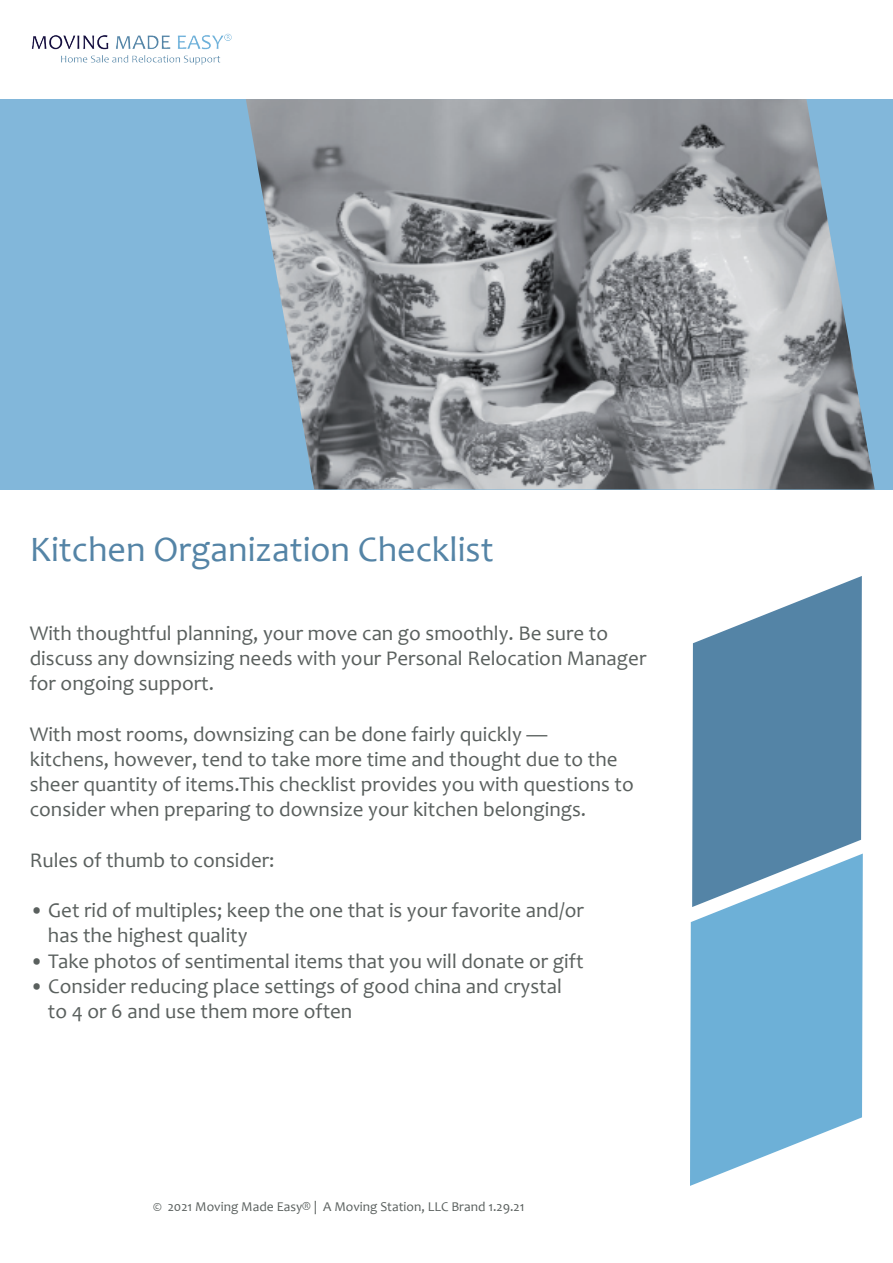
<style>
.page{position:relative;width:893px;height:1263px;background:#fff}
.page>*{position:absolute;margin:0;border:0;box-sizing:border-box;transform-origin:0 0}
.t1{font:36px "Candara";color:#5484a6}
.t2{font:21px/25.2px "Candara";color:#5a605e}
.t3{font:13.5px "Candara";color:#5a605e}
</style>
<div class="page">
<div style="left:0;top:99px;width:893px;height:390px;background:#82b7da"></div>
<img style="left:246px;top:99px;width:629px;height:390px">
<img style="left:31px;top:33px;width:201px;height:32px">
<svg style="left:690px;top:853px;width:173px;height:333px;background:#81badc"></svg>
<svg style="left:692px;top:576px;width:170px;height:331px;background:#6e98b6"></svg>
<h1 class="t1" style="left:30px;top:527px;width:465px">Kitchen Organization Checklist</h1>
<p class="t2" style="left:30px;top:620px;width:618px">With thoughtful planning, your move can go smoothly. Be sure to discuss any downsizing needs with your Personal Relocation Manager for ongoing support.</p>
<p class="t2" style="left:30px;top:721px;width:605px">With most rooms, downsizing can be done fairly quickly —<br>kitchens, however, tend to take more time and thought due to the sheer quantity of items.This checklist provides you with questions to consider when preparing to downsize your kitchen belongings.</p>
<p class="t2" style="left:30px;top:847px;width:246px">Rules of thumb to consider:</p>
<p class="t2" style="left:48px;top:897px;width:537px;text-indent:-18px">• Get rid of multiples; keep the one that is your favorite and/or has the highest quality</p>
<p class="t2" style="left:30px;top:948px;width:555px">• Take photos of sentimental items that you will donate or gift</p>
<p class="t2" style="left:48px;top:973px;width:515px;text-indent:-18px">• Consider reducing place settings of good china and crystal to 4 or 6 and use them more often</p>
<p class="t3" style="left:153px;top:1198px;width:373px">© 2021 Moving Made Easy® | A Moving Station, LLC Brand 1.29.21</p>
</div>
